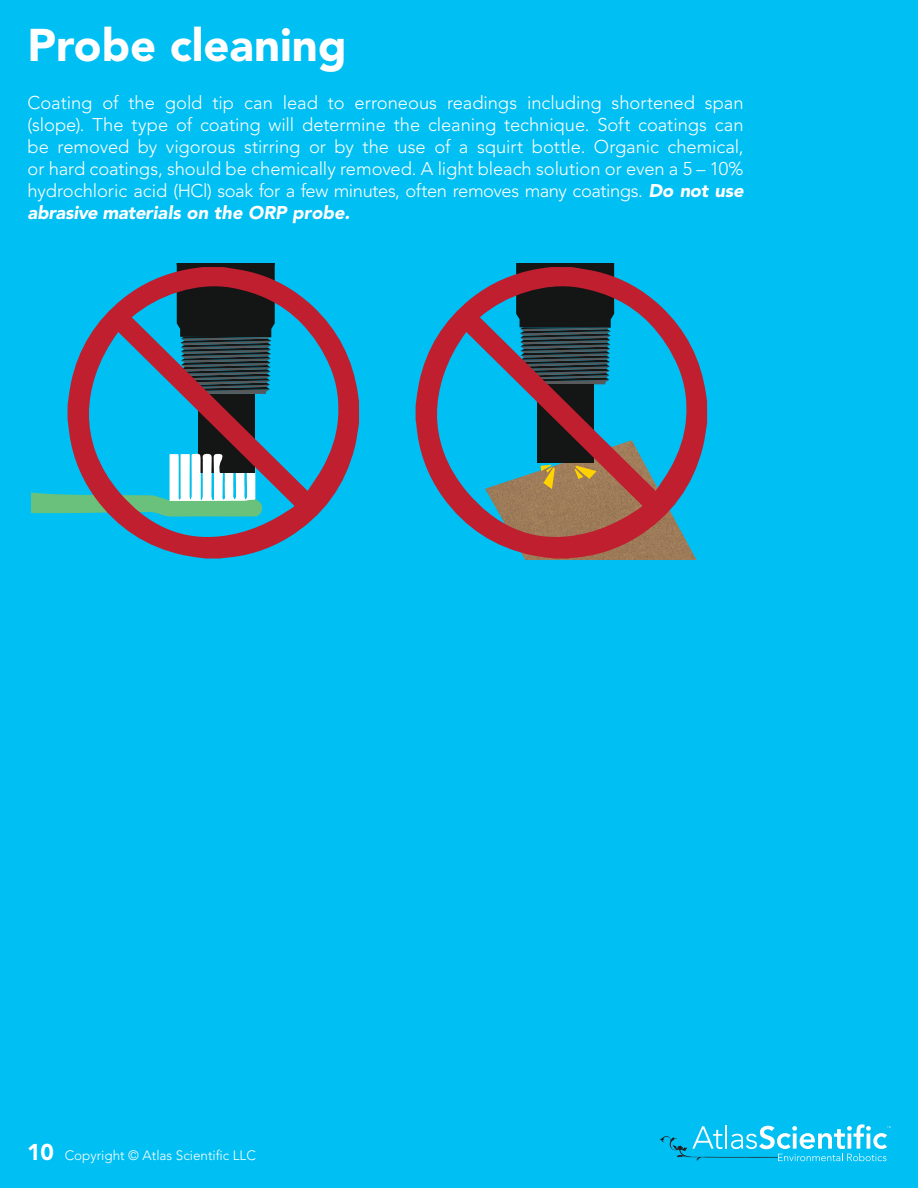
<style>
.page{position:relative;width:918px;height:1188px;background:#00bff3}
.page>*{position:absolute;margin:0;border:0;box-sizing:border-box;transform-origin:0 0}
.t1{font:900 45.45px "Avenir LT Pro";color:#fff}
.t2{font:300 18.3px/22px "Avenir LT Pro";letter-spacing:-.025em;color:#fff;text-align:justify}
.t3{font:300 13.5px "Avenir LT Pro";color:#fff}
.s1{font-weight:900;font-style:italic}
.s2{font-weight:900;font-size:22.65px}
</style>
<div class="page">
<svg style="left:177px;top:263px;width:98px;height:4px"></svg>
<svg style="left:31px;top:492px;width:37px;height:22px"></svg>
<svg style="left:516px;top:263px;width:98px;height:4px"></svg>
<svg style="left:416px;top:267px;width:291px;height:292px"></svg>
<svg style="left:68px;top:267px;width:291px;height:292px"></svg>
<svg style="left:660px;top:1124px;width:231px;height:37px"></svg>
<p class="t1" style="left:28px;top:18px;width:321px">Probe cleaning</p>
<p class="t2" style="left:28px;top:92px;width:718px">Coating of the gold tip can lead to erroneous readings including shortened span (slope). The type of coating will determine the cleaning technique. Soft coatings can be removed by vigorous stirring or by the use of a squirt bottle. Organic chemical, or hard coatings, should be chemically removed. A light bleach solution or even a 5 – 10% hydrochloric acid (HCl) soak for a few minutes, often removes many coatings. <span class="s1">Do not use abrasive materials on the ORP probe.</span></p>
<p class="t3" style="left:27px;top:1148px;width:230px"><span class="s2">10</span> Copyright © Atlas Scientific LLC</p>
</div>
